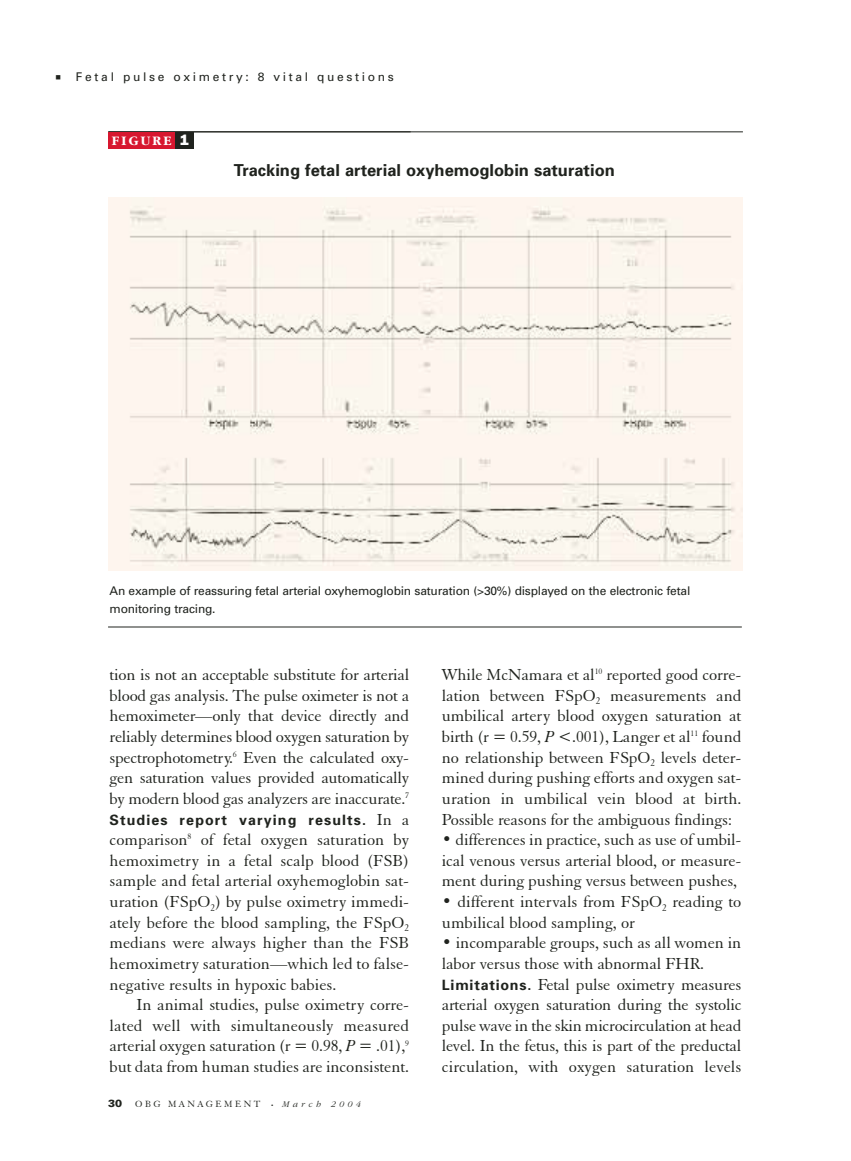
<style>
.page{position:relative;width:851px;height:1161px;background:#fff}
.page>*{position:absolute;margin:0;border:0;box-sizing:border-box;transform-origin:0 0}
.t1{font:17.25px/20.7px "Elegant Garamond BT";letter-spacing:-.01em;color:#20231e;text-align:justify}
.t2{font:700 16.5px "Univers";color:#20231e}
.t3{font:700 14.25px "Univers";letter-spacing:.08em;color:#20231e}
.t4{font:700 13.5px "Garamond";letter-spacing:.17em;color:#fff}
.t5{font:12px/18px "Univers";letter-spacing:-.015em;color:#20231e}
.t6{font:12px "Univers";letter-spacing:.22em;color:#20231e}
.t7{font:900 10.5px "Univers";color:#20231e}
.t8{font:9.75px "Elegant Garamond BT";letter-spacing:.25em;color:#20231e}
.s1{font-family:"Franklin Gothic";font-weight:800;font-size:15px}
.s2{font-family:"Elegant Garamond BT";font-weight:400;font-size:17.25px}
.s3{font-style:italic}
.s4{font-family:"Janson Text";font-size:4.5px}
.s5{font-family:"Garamond";font-weight:300;font-style:italic;font-size:9px}
.s6{font-family:"Univers";font-weight:700;font-size:14.25px}
</style>
<div class="page">
<img style="left:108px;top:197px;width:634px;height:373px">
<hr style="left:108px;top:132px;width:634px;height:1px;background:#20231e">
<div style="left:108px;top:132px;width:69px;height:17px;background:#d7172f"></div>
<div style="left:175px;top:132px;width:19px;height:17px;background:#20231e"></div>
<hr style="left:108px;top:627px;width:633px;height:1px;background:#20231e">
<p class="t6" style="left:76px;top:72px;width:319px">Fetal pulse oximetry: 8 vital questions</p>
<p class="t4" style="left:112px;top:135px;width:79px">FIGURE <span class="s1">1</span></p>
<p class="t2" style="left:234px;top:164px;width:382px">Tracking fetal arterial oxyhemoglobin saturation</p>
<p class="t5" style="left:110px;top:583px;width:582px">An example of reassuring fetal arterial oxyhemoglobin saturation (&gt;30%) displayed on the electronic fetal monitoring tracing.</p>
<p class="t1" style="left:110px;top:666px;width:301px">tion is not an acceptable substitute for arterial blood gas analysis. The pulse oximeter is not a hemoximeter—only that device directly and reliably determines blood oxygen saturation by spectrophotometry.<sup>6</sup> Even the calculated oxy&shy;gen saturation values provided automatically by modern blood gas analyzers are inaccurate.<sup>7</sup></p>
<p class="t3" style="left:110px;top:814px;width:301px">Studies report varying results. <span class="s2">In a</span></p>
<p class="t1" style="left:109px;top:831px;width:301px">comparison<sup>8</sup> of fetal oxygen saturation by hemoximetry in a fetal scalp blood (FSB) sample and fetal arterial oxyhemoglobin sat&shy;uration (FSpO<sub>2</sub>) by pulse oximetry immedi&shy;ately before the blood sampling, the FSpO<sub>2 </sub>medians were always higher than the FSB hemoximetry saturation—which led to false&shy;negative results in hypoxic babies.</p>
<p class="t1" style="left:110px;top:996px;width:301px;text-indent:27px">In animal studies, pulse oximetry corre&shy;lated well with simultaneously measured arterial oxygen saturation (r = 0.98, <span class="s3">P</span> = .01),<sup>9 </sup>but data from human studies are inconsistent.</p>
<p class="t7" style="left:108px;top:1100px;width:16px">30</p>
<p class="t8" style="left:135px;top:1101px;width:227px">OBG MANAGEMENT <span class="s4">•</span> <span class="s5">Mar ch 2004</span></p>
<p class="t1" style="left:442px;top:666px;width:301px">While McNamara et al<sup>10</sup> reported good corre&shy;lation between FSpO<sub>2</sub> measurements and umbilical artery blood oxygen saturation at birth (r = 0.59, <span class="s3">P</span> &lt;.001), Langer et al<sup>11</sup> found no relationship between FSpO<sub>2</sub> levels deter&shy;mined during pushing efforts and oxygen sat&shy;uration in umbilical vein blood at birth.<br>Possible reasons for the ambiguous findings:</p>
<p class="t1" style="left:442px;top:831px;width:301px">• differences in practice, such as use of umbil&shy;ical venous versus arterial blood, or measure&shy;ment during pushing versus between pushes,</p>
<p class="t1" style="left:442px;top:893px;width:301px">• different intervals from FSpO<sub>2</sub> reading to umbilical blood sampling, or</p>
<p class="t1" style="left:442px;top:934px;width:301px;text-align:left">• incomparable groups, such as all women in labor versus those with abnormal FHR.<br><span class="s6">Limitations.</span> Fetal pulse oximetry measures arterial oxygen saturation during the systolic pulse wave in the skin microcirculation at head level. In the fetus, this is part of the preductal circulation, with oxygen saturation levels</p>
</div>
